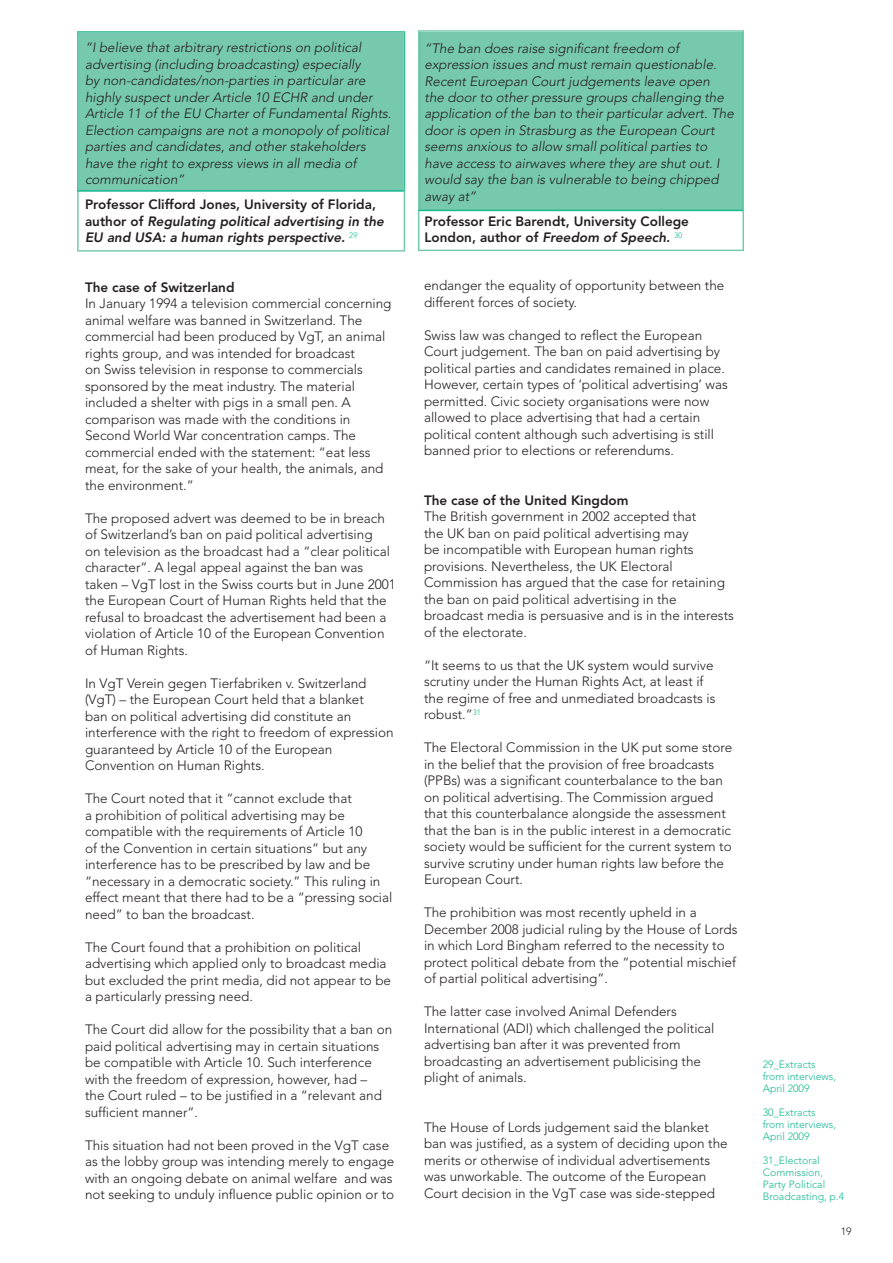
<style>
.page{position:relative;width:893px;height:1263px;background:#fff}
.page>*{position:absolute;margin:0;border:0;box-sizing:border-box;transform-origin:0 0}
.t1{font:300 13.5px/16.5px "Avenir LT";color:#231f20}
.t2{font:italic 300 13.5px/16.5px "Avenir LT";color:#231f20}
.t3{font:italic 800 13.5px/16.5px "Avenir LT";color:#231f20}
.t4{font:800 13.5px/16.5px "Avenir LT";color:#231f20}
.t5{font:300 10.5px/12px "Avenir LT";color:#18b892}
.t6{font:300 10.5px "Avenir LT";color:#231f20}
.s1{font-style:normal}
.s2{font-style:italic}
</style>
<div class="page">
<svg style="left:418px;top:30px;width:326px;height:221px"></svg>
<div style="left:419px;top:32px;width:324px;height:178px;background:#77c9ad"></div>
<hr style="left:418px;top:210px;width:325px;height:1px;background:#18b892">
<svg style="left:77px;top:191px;width:328px;height:61px"></svg>
<div style="left:77px;top:31px;width:328px;height:160px;background:#77c9ad"></div>
<hr style="left:77px;top:190px;width:327px;height:2px;background:#18b892">
<p class="t2" style="left:85px;top:39px;width:308px">“I believe that arbitrary restrictions on political advertising (including broadcasting) especially<br>by non-candidates/non-parties in particular are highly suspect under Article 10 ECHR and under Article 11 of the EU Charter of Fundamental Rights.<br>Election campaigns are not a monopoly of political parties and candidates, and other stakeholders have the right to express views in all media of communication”</p>
<p class="t3" style="left:85px;top:196px;width:300px"><span class="s1">Professor Clifford Jones, University of Florida, author of</span> Regulating political advertising in the<br>EU and USA: a human rights perspective. <sup>29</sup></p>
<p class="t4" style="left:85px;top:279px;width:151px">The case of Switzerland</p>
<p class="t1" style="left:85px;top:295px;width:308px">In January 1994 a television commercial concerning animal welfare was banned in Switzerland. The commercial had been produced by VgT, an animal rights group, and was intended for broadcast<br>on Swiss television in response to commercials sponsored by the meat industry. The material included a shelter with pigs in a small pen. A comparison was made with the conditions in Second World War concentration camps. The commercial ended with the statement: “eat less meat, for the sake of your health, the animals, and the environment.”</p>
<p class="t1" style="left:85px;top:510px;width:312px">The proposed advert was deemed to be in breach of Switzerland’s ban on paid political advertising<br>on television as the broadcast had a “clear political character”. A legal appeal against the ban was taken – VgT lost in the Swiss courts but in June 2001 the European Court of Human Rights held that the refusal to broadcast the advertisement had been a violation of Article 10 of the European Convention of Human Rights.</p>
<p class="t1" style="left:85px;top:675px;width:310px">In VgT Verein gegen Tierfabriken v. Switzerland (VgT) – the European Court held that a blanket<br>ban on political advertising did constitute an interference with the right to freedom of expression guaranteed by Article 10 of the European Convention on Human Rights.</p>
<p class="t1" style="left:85px;top:790px;width:309px">The Court noted that it “cannot exclude that<br>a prohibition of political advertising may be compatible with the requirements of Article 10<br>of the Convention in certain situations” but any interference has to be prescribed by law and be “necessary in a democratic society.” This ruling in effect meant that there had to be a “pressing social need” to ban the broadcast.</p>
<p class="t1" style="left:85px;top:939px;width:308px">The Court found that a prohibition on political advertising which applied only to broadcast media but excluded the print media, did not appear to be a particularly pressing need.</p>
<p class="t1" style="left:85px;top:1021px;width:309px">The Court did allow for the possibility that a ban on paid political advertising may in certain situations be compatible with Article 10. Such interference with the freedom of expression, however, had –<br>the Court ruled – to be justified in a “relevant and sufficient manner”.</p>
<p class="t1" style="left:85px;top:1137px;width:311px">This situation had not been proved in the VgT case as the lobby group was intending merely to engage with an ongoing debate on animal welfare and was not seeking to unduly influence public opinion or to</p>
<p class="t2" style="left:424px;top:40px;width:311px">“The ban does raise significant freedom of expression issues and must remain questionable.<br>Recent Euroepan Court judgements leave open<br>the door to other pressure groups challenging the application of the ban to their particular advert. The door is open in Strasburg as the European Court seems anxious to allow small political parties to have access to airwaves where they are shut out. I would say the ban is vulnerable to being chipped away at”</p>
<p class="t4" style="left:424px;top:213px;width:266px">Professor Eric Barendt, University College<br>London, author of <span class="s2">Freedom of Speech.</span> <sup>30</sup></p>
<p class="t1" style="left:424px;top:277px;width:302px">endanger the equality of opportunity between the different forces of society.</p>
<p class="t1" style="left:424px;top:327px;width:305px">Swiss law was changed to reflect the European Court judgement. The ban on paid advertising by political parties and candidates remained in place.<br>However, certain types of ‘political advertising’ was permitted. Civic society organisations were now allowed to place advertising that had a certain political content although such advertising is still banned prior to elections or referendums.</p>
<p class="t4" style="left:424px;top:492px;width:206px">The case of the United Kingdom</p>
<p class="t1" style="left:424px;top:508px;width:311px">The British government in 2002 accepted that<br>the UK ban on paid political advertising may<br>be incompatible with European human rights provisions. Nevertheless, the UK Electoral Commission has argued that the case for retaining the ban on paid political advertising in the broadcast media is persuasive and is in the interests of the electorate.</p>
<p class="t1" style="left:424px;top:657px;width:293px">“It seems to us that the UK system would survive scrutiny under the Human Rights Act, at least if the regime of free and unmediated broadcasts is robust.”<sup>31</sup></p>
<p class="t1" style="left:424px;top:739px;width:310px">The Electoral Commission in the UK put some store in the belief that the provision of free broadcasts (PPBs) was a significant counterbalance to the ban on political advertising. The Commission argued that this counterbalance alongside the assessment that the ban is in the public interest in a democratic society would be sufficient for the current system to survive scrutiny under human rights law before the European Court.</p>
<p class="t1" style="left:424px;top:904px;width:315px">The prohibition was most recently upheld in a December 2008 judicial ruling by the House of Lords in which Lord Bingham referred to the necessity to protect political debate from the “potential mischief of partial political advertising”.</p>
<p class="t1" style="left:424px;top:1003px;width:292px">The latter case involved Animal Defenders International (ADI) which challenged the political advertising ban after it was prevented from broadcasting an advertisement publicising the plight of animals.</p>
<p class="t1" style="left:424px;top:1119px;width:305px">The House of Lords judgement said the blanket ban was justified, as a system of deciding upon the merits or otherwise of individual advertisements was unworkable. The outcome of the European Court decision in the VgT case was side-stepped</p>
<p class="t5" style="left:763px;top:1058px;width:75px">29_Extracts from interviews,<br>April 2009</p>
<p class="t5" style="left:763px;top:1106px;width:75px">30_Extracts from interviews,<br>April 2009</p>
<p class="t5" style="left:763px;top:1154px;width:83px">31_Electoral<br>Commission,<br>Party Political<br>Broadcasting, p.4</p>
<p class="t6" style="left:841px;top:1225px;width:12px">19</p>
</div>
